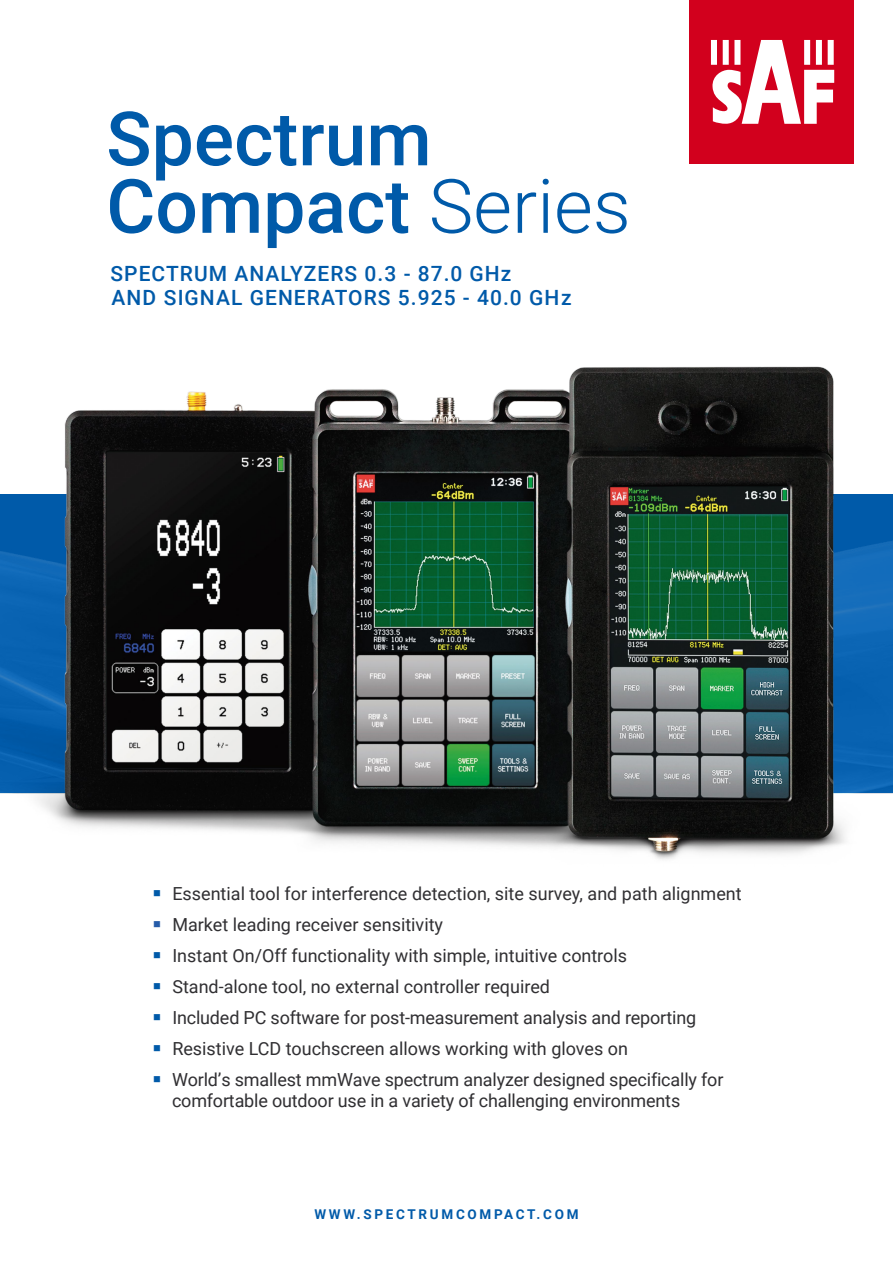
<style>
.page{position:relative;width:893px;height:1263px;background:#fff}
.page>*{position:absolute;margin:0;border:0;box-sizing:border-box;transform-origin:0 0}
.t1{font:500 75px/67.5px "Roboto";color:#005aa9}
.t2{font:500 21px/24px "Roboto";letter-spacing:.05em;color:#005aa9}
.t3{font:18px/21.6px "Roboto";color:#302f32}
.t4{font:700 13.5px "Roboto";letter-spacing:.2em;color:#005aa9}
.t5{font:10.5px "Wingdings";color:#005aa9}
.s1{font-weight:300}
</style>
<div class="page">
<div style="left:689px;top:0;width:165px;height:164px;background:#d2001d"></div>
<svg style="left:711px;top:40px;width:123px;height:84px"></svg>
<img style="left:0;top:366px;width:893px;height:494px">
<h1 class="t1" style="left:106px;top:102px;width:526px">Spectrum<br>Compact <span class="s1">Series</span></h1>
<p class="t2" style="left:111px;top:260px;width:463px">SPECTRUM ANALYZERS 0.3 - 87.0 GHz<br>AND SIGNAL GENERATORS 5.925 - 40.0 GHz</p>
<p class="t3" style="left:153px;top:882px;width:590px"><sup>■</sup> Essential tool for interference detection, site survey, and path alignment</p>
<p class="t3" style="left:153px;top:913px;width:291px"><sup>■</sup> Market leading receiver sensitivity</p>
<p class="t3" style="left:153px;top:944px;width:475px"><sup>■</sup> Instant On/Off functionality with simple, intuitive controls</p>
<p class="t3" style="left:153px;top:975px;width:398px"><sup>■</sup> Stand-alone tool, no external controller required</p>
<p class="t3" style="left:153px;top:1006px;width:545px"><sup>■</sup> Included PC software for post-measurement analysis and reporting</p>
<p class="t3" style="left:153px;top:1037px;width:476px"><sup>■</sup> Resistive LCD touchscreen allows working with gloves on</p>
<p class="t5" style="left:153px;top:1073px;width:9px">■</p>
<p class="t3" style="left:172px;top:1068px;width:553px">World’s smallest mmWave spectrum analyzer designed specifically for comfortable outdoor use in a variety of challenging environments</p>
<p class="t4" style="left:314px;top:1204px;width:266px">WWW.SPECTRUMCOMPACT.COM</p>
</div>
